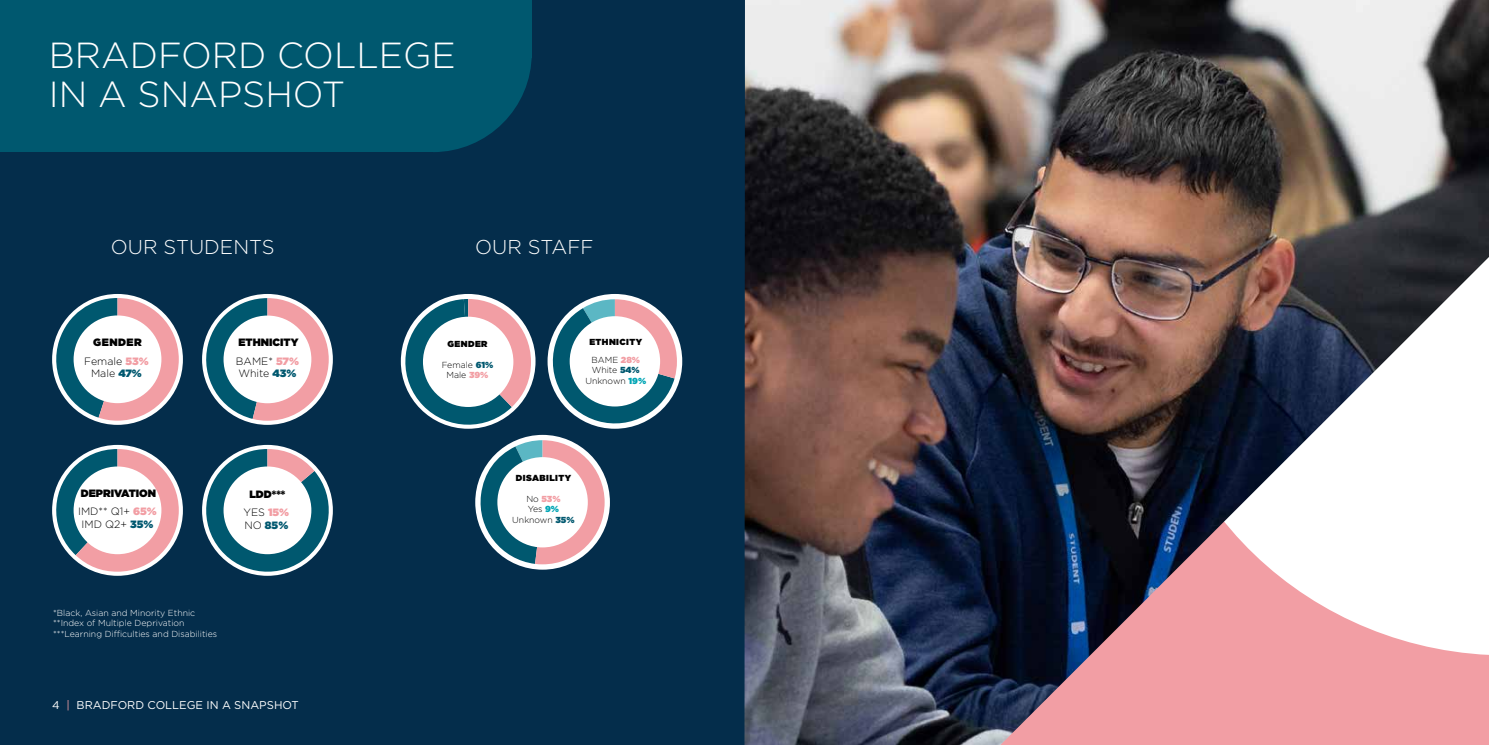
<style>
.page{position:relative;width:1489px;height:745px;background:#fff}
.page>*{position:absolute;margin:0;border:0;box-sizing:border-box;transform-origin:0 0}
.t1{font:300 36.25px/39.4px "Gotham";color:#fff}
.t2{font:300 20px "Gotham";color:#fff}
.t3{font:11.25px "Gotham";color:#fff}
.t4{font:900 10.62px/18.1px "Gotham";color:#000;text-align:center}
.t5{font:300 10.62px "Gotham";color:#000}
.t6{font:900 10.62px "Gotham";color:#00586f}
.t7{font:300 8.75px/10.5px "Gotham";color:#fff}
.t8{font:300 8.75px/10.5px "Gotham";color:#000;text-align:center}
.t9{font:900 8.75px/17.6px "Gotham";letter-spacing:.05em;color:#000}
.s1{font-weight:300}
.s2{color:#f29ea4}
.s3{font-weight:900;color:#00586f}
.s4{font-weight:300;color:#000}
.s5{color:#000}
.s6{font-weight:900;color:#f29ea4}
.s7{font-weight:900;color:#00a5b5}
</style>
<div class="page">
<div style="left:0;top:0;width:744px;height:744px;background:#042d4b"></div>
<div style="left:0;top:43px;width:436px;height:109px;background:#00586f"></div>
<svg style="left:436px;top:58px;width:95px;height:94px"></svg>
<div style="left:0;top:0;width:531px;height:58px;background:#00586f"></div>
<div style="left:202px;top:294px;width:131px;height:130px;background:#fff;border-radius:50%"></div>
<svg style="left:202px;top:298px;width:127px;height:122px"></svg>
<div style="left:223px;top:315px;width:88px;height:88px;background:#fff;border-radius:50%"></div>
<div style="left:52px;top:294px;width:131px;height:130px;background:#fff;border-radius:50%"></div>
<svg style="left:52px;top:298px;width:127px;height:122px"></svg>
<div style="left:74px;top:315px;width:87px;height:88px;background:#fff;border-radius:50%"></div>
<svg style="left:52px;top:444px;width:131px;height:131px"></svg>
<svg style="left:52px;top:448px;width:127px;height:123px"></svg>
<div style="left:74px;top:466px;width:87px;height:88px;background:#fff;border-radius:50%"></div>
<svg style="left:202px;top:448px;width:131px;height:128px"></svg>
<div style="left:223px;top:466px;width:88px;height:88px;background:#fff;border-radius:50%"></div>
<svg style="left:547px;top:299px;width:130px;height:130px"></svg>
<div style="left:569px;top:316px;width:91px;height:90px;background:#fff;border-radius:50%"></div>
<svg style="left:400px;top:299px;width:131px;height:130px"></svg>
<div style="left:423px;top:316px;width:90px;height:90px;background:#fff;border-radius:50%"></div>
<svg style="left:475px;top:434px;width:135px;height:135px"></svg>
<svg style="left:477px;top:440px;width:127px;height:124px"></svg>
<div style="left:497px;top:457px;width:90px;height:90px;background:#fff;border-radius:50%"></div>
<img style="left:744px;top:0;width:744px;height:744px">
<h1 class="t1" style="left:49px;top:34px;width:408px">BRADFORD COLLEGE<br>IN A SNAPSHOT</h1>
<h2 class="t2" style="left:111px;top:234px;width:165px">OUR STUDENTS</h2>
<h2 class="t2" style="left:475px;top:234px;width:120px">OUR STAFF</h2>
<p class="t4" style="left:84px;top:333px;width:66px">GENDER<br><span class="s1">Female</span> <span class="s2">53%</span></p>
<p class="t5" style="left:91px;top:366px;width:52px">Male <span class="s3">47%</span></p>
<p class="t4" style="left:236px;top:333px;width:64px;text-align:left">ETHNICITY<br><span class="s1">BAME*</span> <span class="s2">57%</span></p>
<p class="t5" style="left:238px;top:366px;width:60px">White <span class="s3">43%</span></p>
<p class="t4" style="left:78px;top:483px;width:80px;text-align:left">DEPRIVATION<br><span class="s1">IMD** Q1+</span> <span class="s2">65%</span></p>
<p class="t5" style="left:82px;top:517px;width:73px">IMD Q2+ <span class="s3">35%</span></p>
<p class="t4" style="left:243px;top:484px;width:47px">LDD***<br><span class="s1">YES</span> <span class="s2">15%</span></p>
<p class="t6" style="left:244px;top:517px;width:45px"><span class="s4">NO</span> 85%</p>
<p class="t7" style="left:53px;top:606px;width:166px">*Black, Asian and Minority Ethnic **Index of Multiple Deprivation ***Learning Difficulties and Disabilities</p>
<p class="t3" style="left:37px;top:697px;width:263px"><span class="s5">4</span> 4 <span class="s2">|</span> BRADFORD COLLEGE IN A SNAPSHOT</p>
<p class="t9" style="left:447px;top:334px;width:42px">GENDER</p>
<p class="t8" style="left:441px;top:359px;width:53px">Female <span class="s3">61%<br></span>Male <span class="s6">39%</span></p>
<p class="t9" style="left:589px;top:333px;width:54px">ETHNICITY<br><span class="s1">BAME</span> <span class="s2">28%</span></p>
<p class="t8" style="left:585px;top:364px;width:62px">White <span class="s3">54%<br></span>Unknown <span class="s7">19%</span></p>
<p class="t9" style="left:516px;top:468px;width:57px">DISABILITY</p>
<p class="t8" style="left:512px;top:492px;width:64px">No <span class="s6">53%<br></span>Yes <span class="s7">9%<br></span>Unknown <span class="s3">35%</span></p>
</div>
